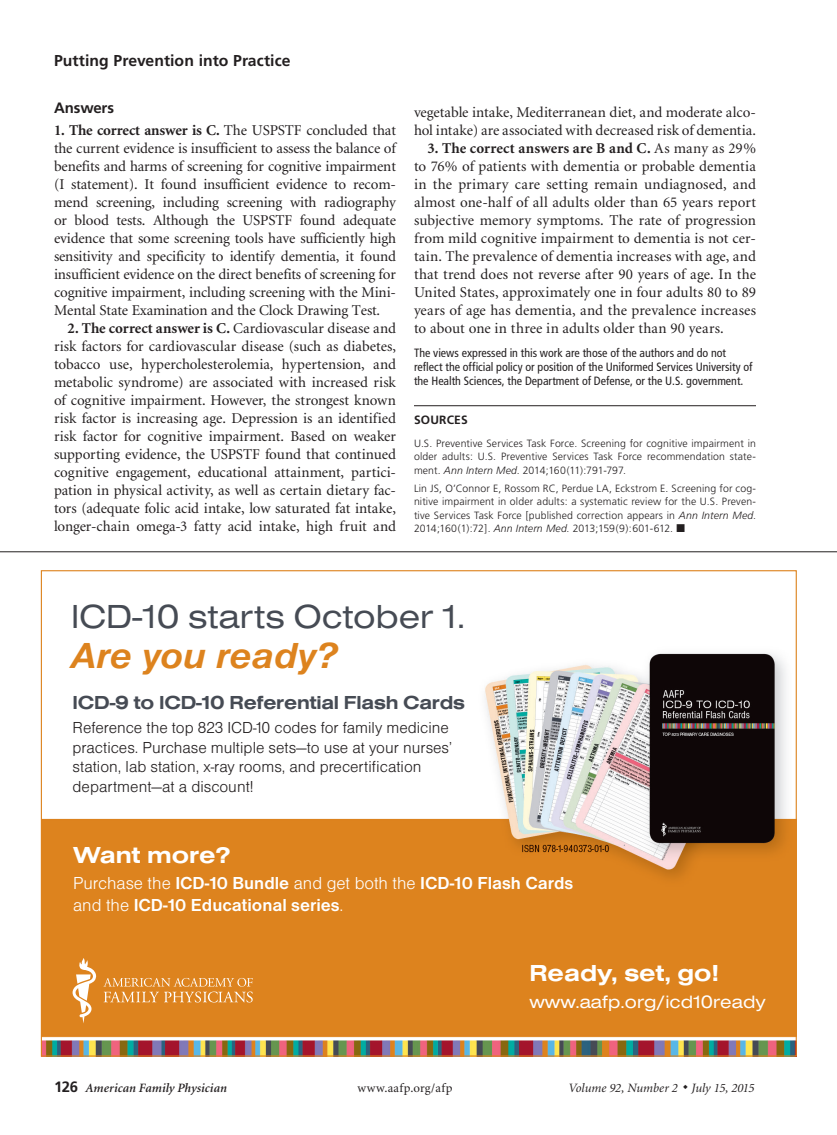
<style>
.page{position:relative;width:837px;height:1135px;background:#fff}
.page>*{position:absolute;margin:0;border:0;box-sizing:border-box;transform-origin:0 0}
.t1{font:italic 700 37.5px "Nimbus San D";color:#dd831e;scale:1.05 1}
.t2{font:34.5px "Nimbus San D Regu Exte";color:#464b54}
.t3{font:24px "Nimbus San D Bold Exte";color:#fff}
.t4{font:19.5px "Nimbus San D Bold Exte";letter-spacing:-.01em;color:#464b54}
.t5{font:18.6px "Nimbus San D Regu Exte";color:#fff}
.t6{font:700 18px/21.6px "Nimbus San D";color:#fff}
.t7{font:16.5px/19.5px "Nimbus San D Ligh";color:#231f20}
.t8{font:700 15.75px "Frutiger";color:#231f20}
.body_text{font:15px/18px "Minion";color:#231f20;text-align:justify}
.body_noindent{font:15px/18px "Minion";letter-spacing:-.01em;color:#231f20;text-align:justify}
.head1{font:700 15px "Frutiger";letter-spacing:-.005em;color:#231f20}
.t9{font:italic 12.75px "Minion";color:#231f20}
.t10{font:italic 600 12.75px "Minion";letter-spacing:.005em;color:#231f20}
.t11{font:12.75px "Minion";letter-spacing:.03em;color:#231f20}
.blurb{font:condensed 12px/14.2px "Frutiger";color:#231f20}
.refs_head{font:700 12px "Frutiger";letter-spacing:.015em;color:#231f20}
.refs{font:300 10.5px/13.5px "Frutiger";letter-spacing:.01em;color:#231f20;text-align:justify}
.s1{font-weight:700}
.s2{font-style:italic}
.s3{font-family:"Nimbus San D Ligh";font-weight:400}
.s4{font-family:"Frutiger";font-weight:700;font-style:normal;font-size:15px}
</style>
<div class="page">
<hr style="left:414px;top:405px;width:342px;height:1px;background:#231f20">
<hr style="left:0;top:551px;width:837px;height:1px;background:#231f20">
<img style="left:43px;top:653px;width:752px;height:401px">
<svg style="left:103px;top:977px;width:150px;height:25px;background:#e39946"></svg>
<svg style="left:73px;top:957px;width:23px;height:66px"></svg>
<p class="t8" style="left:54px;top:51px;width:238px">Putting Prevention into Practice</p>
<p class="head1" style="left:54px;top:99px;width:62px">Answers</p>
<p class="body_noindent" style="left:54px;top:122px;width:344px"><span class="s1">1. The correct answer is C.</span> The USPSTF concluded that the current evidence is insufficient to assess the balance of benefits and harms of screening for cognitive impairment (I statement). It found insufficient evidence to recom&shy;mend screening, including screening with radiography or blood tests. Although the USPSTF found adequate evidence that some screening tools have sufficiently high sensitivity and specificity to identify dementia, it found insufficient evidence on the direct benefits of screening for cognitive impairment, including screening with the Mini-Mental State Examination and the Clock Drawing Test.</p>
<p class="body_text" style="left:54px;top:320px;width:344px;text-indent:14px"><span class="s1">2. The correct answer is C.</span> Cardiovascular disease and risk factors for cardiovascular disease (such as diabetes, tobacco use, hypercholesterolemia, hypertension, and metabolic syndrome) are associated with increased risk of cognitive impairment. However, the strongest known risk factor is increasing age. Depression is an identified risk factor for cognitive impairment. Based on weaker supporting evidence, the USPSTF found that continued cognitive engagement, educational attainment, partici&shy;pation in physical activity, as well as certain dietary fac&shy;tors (adequate folic acid intake, low saturated fat intake, longer-chain omega-3 fatty acid intake, high fruit and</p>
<p class="body_text" style="left:414px;top:104px;width:344px">vegetable intake, Mediterranean diet, and moderate alco&shy;hol intake) are associated with decreased risk of dementia.</p>
<p class="body_text" style="left:414px;top:140px;width:344px;text-indent:14px"><span class="s1">3. The correct answers are B and C.</span> As many as 29% to 76% of patients with dementia or probable dementia in the primary care setting remain undiagnosed, and almost one-half of all adults older than 65 years report subjective memory symptoms. The rate of progression from mild cognitive impairment to dementia is not cer&shy;tain. The prevalence of dementia increases with age, and that trend does not reverse after 90 years of age. In the United States, approximately one in four adults 80 to 89 years of age has dementia, and the prevalence increases to about one in three in adults older than 90 years.</p>
<p class="blurb" style="left:414px;top:345px;width:340px">The views expressed in this work are those of the authors and do not reflect the official policy or position of the Uniformed Services University of the Health Sciences, the Department of Defense, or the U.S. government.</p>
<p class="refs_head" style="left:414px;top:413px;width:55px">SOURCES</p>
<p class="refs" style="left:414px;top:436px;width:344px">U.S. Preventive Services Task Force. Screening for cognitive impairment in older adults: U.S. Preventive Services Task Force recommendation state&shy;ment. <span class="s2">Ann Intern Med</span>. 2014;160(11):791-797.</p>
<p class="refs" style="left:414px;top:481px;width:344px">Lin JS, O’Connor E, Rossom RC, Perdue LA, Eckstrom E. Screening for cog&shy;nitive impairment in older adults: a systematic review for the U.S. Preven&shy;tive Services Task Force [published correction appears in <span class="s2">Ann Intern Med</span>.<br>2014;160(1):72]. <span class="s2">Ann Intern Med</span>. 2013;159(9):601-612. ■</p>
<p class="t2" style="left:71px;top:596px;width:396px">ICD-10 starts October 1.</p>
<p class="t1" style="left:71px;top:634px;width:255px">Are you ready?</p>
<p class="t4" style="left:73px;top:691px;width:394px">ICD-9 to ICD-10 Referential Flash Cards</p>
<p class="t7" style="left:73px;top:717px;width:381px">Reference the top 823 ICD-10 codes for family medicine practices. Purchase multiple sets—to use at your nurses’ station, lab station, x-ray rooms, and precertification department—at a discount!</p>
<p class="t3" style="left:73px;top:841px;width:159px">Want more?</p>
<p class="t6" style="left:73px;top:871px;width:502px"><span class="s3">Purchase the</span> ICD-10 Bundle <span class="s3">and get both the</span> ICD-10 Flash Cards <span class="s3">and the</span> ICD-10 Educational series<span class="s3">.</span></p>
<p class="t3" style="left:529px;top:959px;width:191px">Ready, set, go!</p>
<p class="t5" style="left:529px;top:990px;width:238px">www.aafp.org/icd10ready</p>
<p class="t10" style="left:54px;top:1080px;width:174px"><span class="s4">126</span> American Family Physician</p>
<p class="t11" style="left:357px;top:1080px;width:97px">www.aafp.org/afp</p>
<p class="t9" style="left:568px;top:1080px;width:188px">Volume 92, Number 2 ◆ July 15, 2015</p>
</div>
